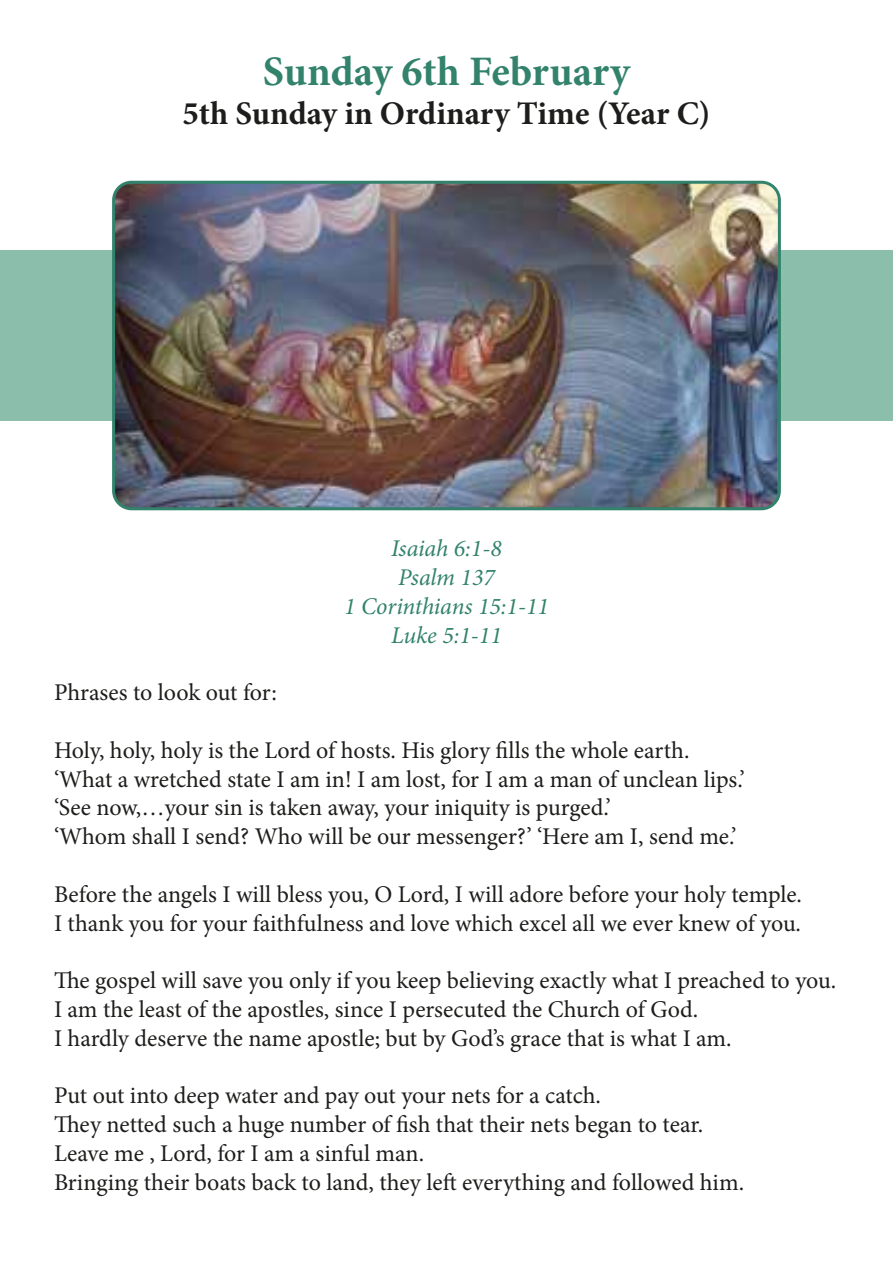
<style>
.page{position:relative;width:893px;height:1263px;background:#fff}
.page>*{position:absolute;margin:0;border:0;box-sizing:border-box;transform-origin:0 0}
.t1{font:700 42px "Minion Pro";color:#32826c}
.t2{font:700 33px "Minion Pro";color:#1d1d1b}
.t3{font:24px/28.8px "Minion Pro";letter-spacing:-.005em;color:#1d1d1b}
.t4{font:italic 24px/28.8px "Minion Pro";letter-spacing:-.005em;color:#32826c;text-align:center}
</style>
<div class="page">
<div style="left:0;top:251px;width:893px;height:170px;background:#8bbfab"></div>
<img style="left:116px;top:182px;width:661px;height:327px">
<div style="left:112px;top:181px;width:669px;height:329px;border:3px solid #32826c;border-radius:18px"></div>
<h1 class="t1" style="left:263px;top:42px;width:369px">Sunday 6th February</h1>
<h2 class="t2" style="left:182px;top:90px;width:530px">5th Sunday in Ordinary Time (Year C)</h2>
<p class="t3" style="left:54px;top:678px;width:224px">Phrases to look out for:</p>
<p class="t4" style="left:344px;top:534px;width:206px">Isaiah 6:1-8<br>Psalm 137<br>1 Corinthians 15:1-11<br>Luke 5:1-11</p>
<p class="t3" style="left:54px;top:736px;width:692px">Holy, holy, holy is the Lord of hosts. His glory fills the whole earth. ‘What a wretched state I am in! I am lost, for I am a man of unclean lips.’ ‘See now,…your sin is taken away, your iniquity is purged.’<br>‘Whom shall I send? Who will be our messenger?’ ‘Here am I, send me.’</p>
<p class="t3" style="left:54px;top:880px;width:749px">Before the angels I will bless you, O Lord, I will adore before your holy temple.<br>I thank you for your faithfulness and love which excel all we ever knew of you.</p>
<p class="t3" style="left:54px;top:966px;width:784px">The gospel will save you only if you keep believing exactly what I preached to you.<br>I am the least of the apostles, since I persecuted the Church of God.<br>I hardly deserve the name apostle; but by God’s grace that is what I am.</p>
<p class="t3" style="left:54px;top:1081px;width:692px">Put out into deep water and pay out your nets for a catch.<br>They netted such a huge number of fish that their nets began to tear.<br>Leave me , Lord, for I am a sinful man.<br>Bringing their boats back to land, they left everything and followed him.</p>
</div>
